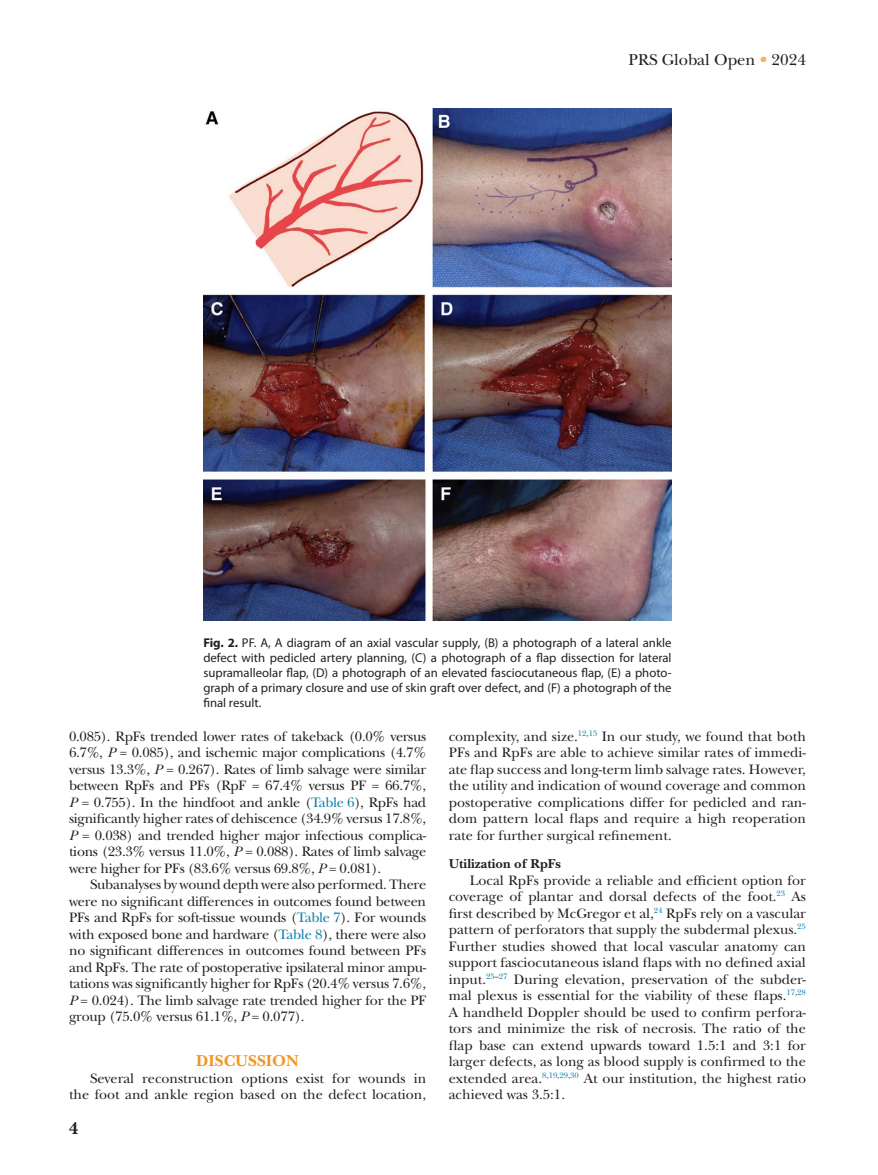
<style>
.page{position:relative;width:878px;height:1175px;background:#fff}
.page>*{position:absolute;margin:0;border:0;box-sizing:border-box;transform-origin:0 0}
.t1{font:700 18px "New Baskerville Std";color:#231f20}
.t2{font:16.5px "New Baskerville Std";color:#231f20}
.t3{font:700 16.5px "New Baskerville Std";color:#f39423}
.t4{font:14.25px/16.5px "New Baskerville Std";color:#231f20;text-align:justify}
.t5{font:700 13.5px "New Baskerville Std";color:#231f20}
.t6{font:12.75px/15px "Myriad Pro";color:#231f20;text-align:justify}
.s1{color:#f7b163}
.s2{font-weight:700}
.s3{font-style:italic}
.s4{color:#0f7eac}
</style>
<div class="page">
<img style="left:203px;top:108px;width:468px;height:512px">
<p class="t2" style="left:628px;top:50px;width:179px">PRS Global Open <span class="s1">•</span> 2024</p>
<p class="t6" style="left:203px;top:635px;width:470px"><span class="s2">Fig. 2.</span> PF. A, A diagram of an axial vascular supply, (B) a photograph of a lateral ankle defect with pedicled artery planning, (C) a photograph of a flap dissection for lateral supramalleolar flap, (D) a photograph of an elevated fasciocutaneous flap, (E) a photo&shy;graph of a primary closure and use of skin graft over defect, and (F) a photograph of the final result.</p>
<p class="t4" style="left:69px;top:727px;width:359px">0.085). RpFs trended lower rates of takeback (0.0% versus 6.7%, <span class="s3">P</span> = 0.085), and ischemic major complications (4.7% versus 13.3%, <span class="s3">P</span> = 0.267). Rates of limb salvage were similar between RpFs and PFs (RpF = 67.4% versus PF = 66.7%, <span class="s3">P</span> = 0.755). In the hindfoot and ankle (<span class="s4">Table 6</span>), RpFs had significantly higher rates of dehiscence (34.9% versus 17.8%, <span class="s3">P</span> = 0.038) and trended higher major infectious complica&shy;tions (23.3% versus 11.0%, <span class="s3">P</span> = 0.088). Rates of limb salvage were higher for PFs (83.6% versus 69.8%, <span class="s3">P</span> = 0.081).</p>
<p class="t4" style="left:69px;top:876px;width:359px;text-indent:21px">Subanalyses by wound depth were also performed. There were no significant differences in outcomes found between PFs and RpFs for soft-tissue wounds (<span class="s4">Table 7</span>). For wounds with exposed bone and hardware (<span class="s4">Table 8</span>), there were also no significant differences in outcomes found between PFs and RpFs. The rate of postoperative ipsilateral minor ampu&shy;tations was significantly higher for RpFs (20.4% versus 7.6%, <span class="s3">P</span> = 0.024). The limb salvage rate trended higher for the PF group (75.0% versus 61.1%, <span class="s3">P</span> = 0.077).</p>
<p class="t3" style="left:196px;top:1051px;width:104px">DISCUSSION</p>
<p class="t4" style="left:69px;top:1069px;width:359px;text-align:right">Several reconstruction options exist for wounds in the foot and ankle region based on the defect location,</p>
<p class="t1" style="left:69px;top:1118px;width:11px">4</p>
<p class="t4" style="left:448px;top:727px;width:359px">complexity, and size.<sup>12</sup><sup>,</sup><sup>15</sup> In our study, we found that both PFs and RpFs are able to achieve similar rates of immedi&shy;ate flap success and long-term limb salvage rates. However, the utility and indication of wound coverage and common postoperative complications differ for pedicled and ran&shy;dom pattern local flaps and require a high reoperation rate for further surgical refinement.</p>
<p class="t5" style="left:448px;top:855px;width:114px">Utilization of RpFs</p>
<p class="t4" style="left:448px;top:871px;width:359px;text-indent:21px">Local RpFs provide a reliable and efficient option for coverage of plantar and dorsal defects of the foot.<sup>23</sup> As first described by McGregor et al,<sup>24</sup> RpFs rely on a vascular pattern of perforators that supply the subdermal plexus.<sup>25<br></sup>Further studies showed that local vascular anatomy can support fasciocutaneous island flaps with no defined axial input.<sup>25</sup><sup>–</sup><sup>27</sup> During elevation, preservation of the subder&shy;mal plexus is essential for the viability of these flaps.<sup>17</sup><sup>,</sup><sup>28<br></sup>A handheld Doppler should be used to confirm perfora&shy;tors and minimize the risk of necrosis. The ratio of the flap base can extend upwards toward 1.5:1 and 3:1 for larger defects, as long as blood supply is confirmed to the extended area.<sup>8</sup><sup>,</sup><sup>19</sup><sup>,</sup><sup>29</sup><sup>,</sup><sup>30</sup> At our institution, the highest ratio achieved was 3.5:1.</p>
</div>
